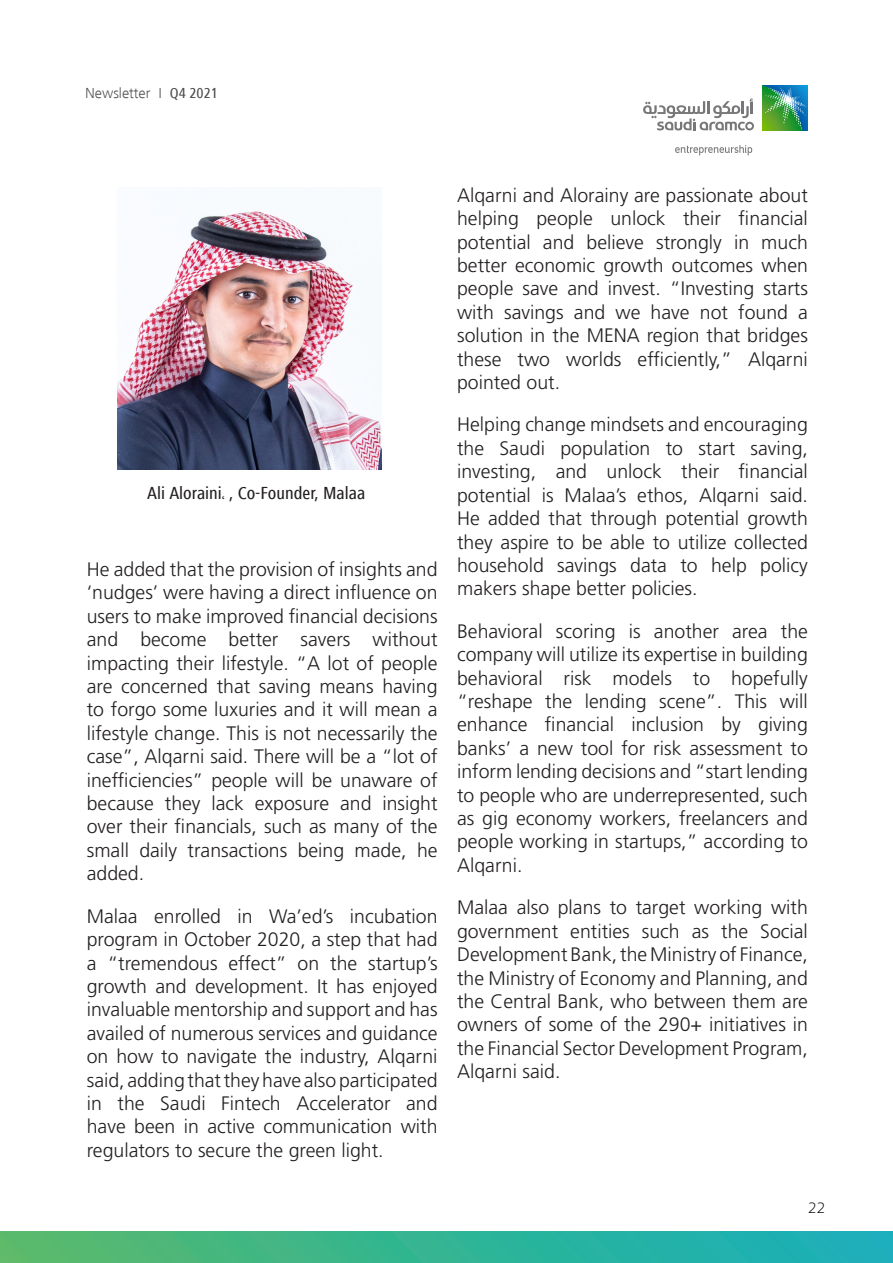
<style>
.page{position:relative;width:893px;height:1263px;background:#fff}
.page>*{position:absolute;margin:0;border:0;box-sizing:border-box;transform-origin:0 0}
.t1{font:300 22.5px "Manifa V2";color:#000}
.t2{font:300 19.5px/23.4px "Frutiger LT Std";color:#231f20;text-align:justify}
.t3{font:500 condensed 18px "Frutiger Next LT";color:#231f20}
.t4{font:300 15px "Frutiger Next LT";color:#4b4c4d}
.s1{font-weight:500;font-stretch:condensed}
.s2{font-family:"Adobe Arabic";font-weight:400;font-stretch:normal}
</style>
<div class="page">
<div style="left:0;top:1231px;width:893px;height:32px;background:linear-gradient(to right,#57ba6a,#14afbe)"></div>
<svg style="left:643px;top:98px;width:111px;height:33px"></svg>
<svg style="left:763px;top:85px;width:45px;height:45px;background:#3f9977"></svg>
<svg style="left:675px;top:145px;width:77px;height:10px"></svg>
<img style="left:118px;top:211px;width:264px;height:259px">
<p class="t4" style="left:85px;top:85px;width:134px">Newsletter I <span class="s1">Q4 2021</span></p>
<p class="t3" style="left:147px;top:483px;width:220px">Ali Aloraini<span class="s2">،</span> , Co-Founder, Malaa</p>
<p class="t2" style="left:87px;top:558px;width:352px">He added that the provision of insights and ‘nudges’ were having a direct influence on users to make improved financial decisions and become better savers without impacting their lifestyle. “A lot of people are concerned that saving means having to forgo some luxuries and it will mean a lifestyle change. This is not necessarily the case”, Alqarni said. There will be a “lot of inefficiencies” people will be unaware of because they lack exposure and insight over their financials, such as many of the small daily transactions being made, he added.</p>
<p class="t2" style="left:87px;top:904px;width:352px">Malaa enrolled in Wa’ed’s incubation program in October 2020, a step that had a “tremendous effect” on the startup’s growth and development. It has enjoyed invaluable mentorship and support and has availed of numerous services and guidance on how to navigate the industry, Alqarni said, adding that they have also participated in the Saudi Fintech Accelerator and have been in active communication with regulators to secure the green light.</p>
<p class="t2" style="left:457px;top:184px;width:352px">Alqarni and Alorainy are passionate about helping people unlock their financial potential and believe strongly in much better economic growth outcomes when people save and invest. “Investing starts with savings and we have not found a solution in the MENA region that bridges these two worlds efficiently,” Alqarni pointed out.</p>
<p class="t2" style="left:457px;top:413px;width:352px">Helping change mindsets and encouraging the Saudi population to start saving, investing, and unlock their financial potential is Malaa’s ethos, Alqarni said.<br>He added that through potential growth they aspire to be able to utilize collected household savings data to help policy makers shape better policies.</p>
<p class="t2" style="left:457px;top:620px;width:352px">Behavioral scoring is another area the company will utilize its expertise in building behavioral risk models to hopefully “reshape the lending scene”. This will enhance financial inclusion by giving banks’ a new tool for risk assessment to inform lending decisions and “start lending to people who are underrepresented, such as gig economy workers, freelancers and people working in startups,” according to Alqarni.</p>
<p class="t2" style="left:457px;top:896px;width:352px">Malaa also plans to target working with government entities such as the Social Development Bank, the Ministry of Finance, the Ministry of Economy and Planning, and the Central Bank, who between them are owners of some of the 290+ initiatives in the Financial Sector Development Program, Alqarni said.</p>
<p class="t1" style="left:808px;top:1192px;width:19px">22</p>
</div>
